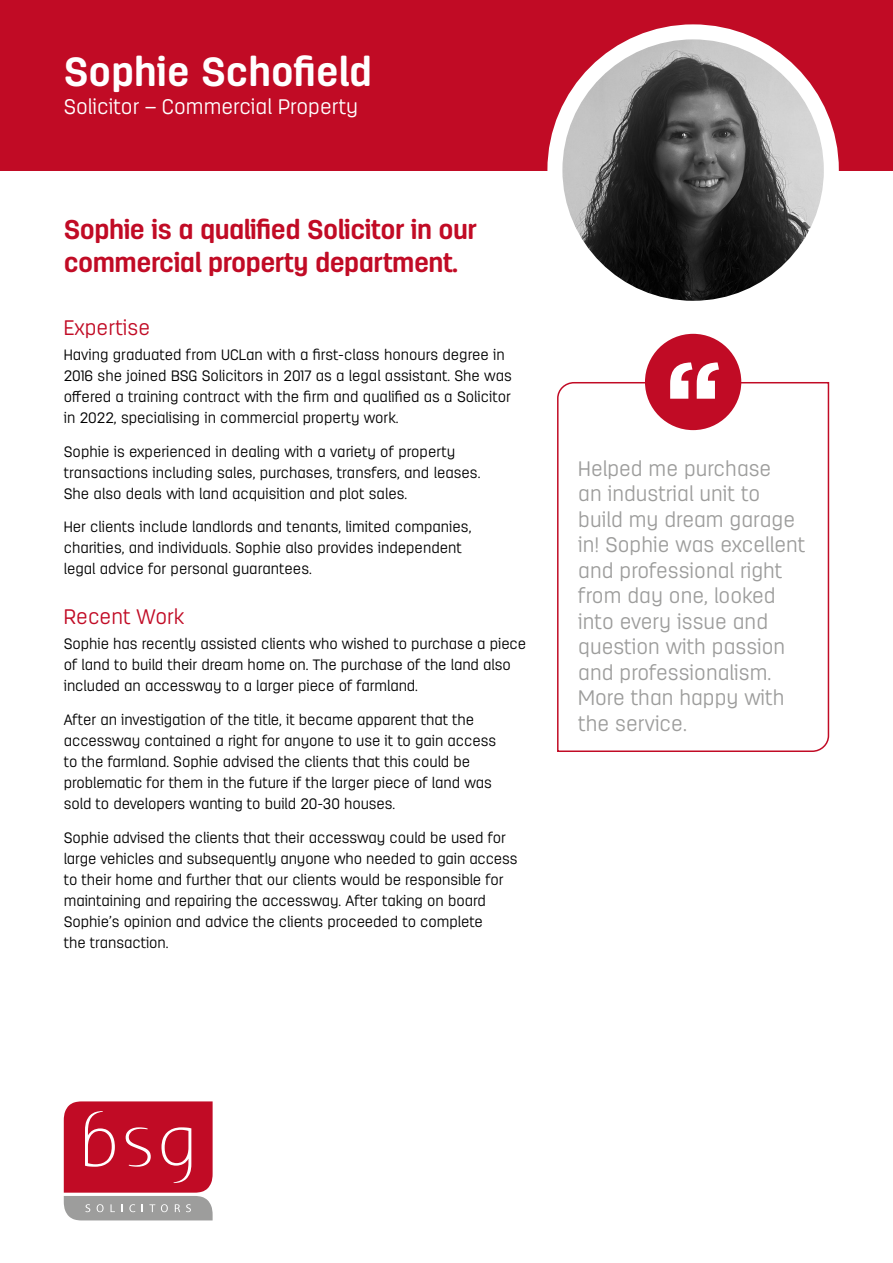
<style>
.page{position:relative;width:893px;height:1263px;background:#fff}
.page>*{position:absolute;margin:0;border:0;box-sizing:border-box;transform-origin:0 0}
.t1{font:700 112.5px "Gotham";color:#fff}
.t2{font:700 40.5px "Antartida Rounded";color:#fff}
.t3{font:700 27px/33px "Antartida Rounded";letter-spacing:-.02em;color:#c10b25}
.t4{font:300 21px/25.5px "Antartida Rounded";color:#9d9d9c}
.t5{font:300 21px "Antartida Rounded";color:#fff}
.t6{font:300 21px "Antartida Rounded";color:#c10b25}
.t7{font:300 15px/21px "Antartida Rounded";letter-spacing:-.005em;color:#000}
</style>
<div class="page">
<svg style="left:557px;top:381px;width:273px;height:371px"></svg>
<div style="left:0;top:0;width:893px;height:170px;background:#c10b25"></div>
<img style="left:555px;top:32px;width:276px;height:276px;border-radius:138px">
<div style="left:547px;top:24px;width:292px;height:292px;border:15px solid #fff;border-radius:50%"></div>
<svg style="left:64px;top:1101px;width:149px;height:119px;background:#c14153"></svg>
<div style="left:645px;top:334px;width:96px;height:96px;background:#c10b25;border-radius:50%"></div>
<h2 class="t2" style="left:64px;top:49px;width:310px">Sophie Schofield</h2>
<h3 class="t5" style="left:64px;top:95px;width:296px">Solicitor – Commercial Property</h3>
<h3 class="t3" style="left:64px;top:214px;width:415px">Sophie is a qualified Solicitor in our commercial property department.</h3>
<h3 class="t6" style="left:64px;top:316px;width:88px">Expertise</h3>
<p class="t7" style="left:64px;top:344px;width:450px">Having graduated from UCLan with a first-class honours degree in 2016 she joined BSG Solicitors in 2017 as a legal assistant. She was offered a training contract with the firm and qualified as a Solicitor in 2022, specialising in commercial property work.</p>
<p class="t7" style="left:64px;top:441px;width:418px">Sophie is experienced in dealing with a variety of property transactions including sales, purchases, transfers, and leases.<br>She also deals with land acquisition and plot sales.</p>
<p class="t7" style="left:64px;top:517px;width:409px">Her clients include landlords and tenants, limited companies, charities, and individuals. Sophie also provides independent legal advice for personal guarantees.</p>
<h3 class="t6" style="left:64px;top:605px;width:122px">Recent Work</h3>
<p class="t7" style="left:64px;top:634px;width:464px">Sophie has recently assisted clients who wished to purchase a piece of land to build their dream home on. The purchase of the land also included an accessway to a larger piece of farmland.</p>
<p class="t7" style="left:64px;top:709px;width:434px">After an investigation of the title, it became apparent that the accessway contained a right for anyone to use it to gain access to the farmland. Sophie advised the clients that this could be problematic for them in the future if the larger piece of land was sold to developers wanting to build 20-30 houses.</p>
<p class="t7" style="left:64px;top:827px;width:455px">Sophie advised the clients that their accessway could be used for large vehicles and subsequently anyone who needed to gain access to their home and further that our clients would be responsible for maintaining and repairing the accessway. After taking on board Sophie’s opinion and advice the clients proceeded to complete<br>the transaction.</p>
<h1 class="t1" style="left:664px;top:337px;width:60px">‘‘</h1>
<h3 class="t4" style="left:578px;top:456px;width:228px">Helped me purchase<br>an industrial unit to build my dream garage in! Sophie was excellent and professional right from day one, looked into every issue and question with passion and professionalism.<br>More than happy with the service.</h3>
</div>
